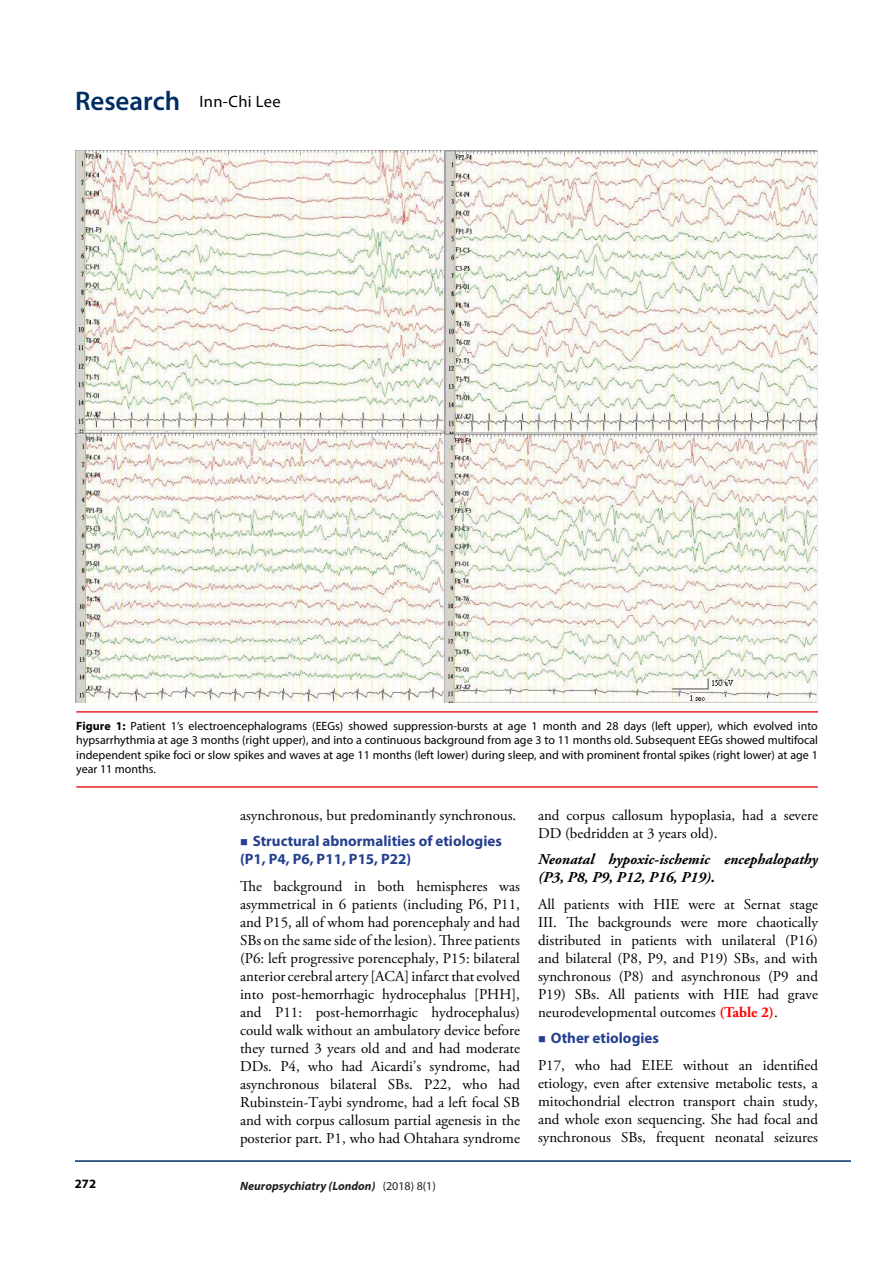
<style>
.page{position:relative;width:893px;height:1263px;background:#fff}
.page>*{position:absolute;margin:0;border:0;box-sizing:border-box;transform-origin:0 0}
.t1{font:16.5px "Myriad Pro";letter-spacing:.02em;color:#000}
.t2{font:15px/18px "Adobe Garamond Pro";color:#000;text-align:justify}
.t3{font:700 15px/18px "Myriad Pro";color:#25408f}
.t4{font:italic 700 15px/18px "Adobe Garamond Pro";color:#000}
.t5{font:700 12.75px "Myriad Pro";color:#000}
.t6{font:12px/14.4px "Myriad Pro";color:#000;text-align:justify}
.t7{font:italic 700 12px "Myriad Pro";color:#231f20}
.s1{font-weight:600;font-size:27px;color:#002d62}
.s2{font-weight:700}
.s3{font-weight:700;color:#f00}
.s4{font-weight:400;font-style:normal}
</style>
<div class="page">
<hr style="left:75px;top:1160px;width:776px;height:2px;background:#002d62">
<img style="left:76px;top:151px;width:742px;height:551px">
<hr style="left:76px;top:711px;width:742px;height:2px;background:#ed2124">
<hr style="left:76px;top:786px;width:742px;height:2px;background:#ed2124">
<p class="t1" style="left:75px;top:92px;width:207px"><span class="s1">Research</span> Inn-Chi Lee</p>
<p class="t6" style="left:76px;top:718px;width:743px"><span class="s2">Figure 1:</span> Patient 1’s electroencephalograms (EEGs) showed suppression-bursts at age 1 month and 28 days (left upper), which evolved into hypsarrhythmia at age 3 months (right upper), and into a continuous background from age 3 to 11 months old. Subsequent EEGs showed multifocal independent spike foci or slow spikes and waves at age 11 months (left lower) during sleep, and with prominent frontal spikes (right lower) at age 1 year 11 months.</p>
<p class="t2" style="left:240px;top:807px;width:278px">asynchronous, but predominantly synchronous.</p>
<p class="t3" style="left:240px;top:832px;width:263px;text-indent:13px">Structural abnormalities of etiologies (P1, P4, P6, P11, P15, P22)</p>
<p class="t2" style="left:240px;top:878px;width:281px">The background in both hemispheres was asymmetrical in 6 patients (including P6, P11, and P15, all of whom had porencephaly and had SBs on the same side of the lesion). Three patients (P6: left progressive porencephaly, P15: bilateral anterior cerebral artery [ACA] infarct that evolved into post-hemorrhagic hydrocephalus [PHH], and P11: post-hemorrhagic hydrocephalus) could walk without an ambulatory device before they turned 3 years old and and had moderate DDs. P4, who had Aicardi’s syndrome, had asynchronous bilateral SBs. P22, who had Rubinstein-Taybi syndrome, had a left focal SB and with corpus callosum partial agenesis in the posterior part. P1, who had Ohtahara syndrome</p>
<p class="t2" style="left:538px;top:807px;width:281px">and corpus callosum hypoplasia, had a severe<br>DD (bedridden at 3 years old).</p>
<p class="t4" style="left:538px;top:851px;width:281px">Neonatal hypoxic-ischemic encephalopathy (P3, P8, P9, P12, P16, P19).</p>
<p class="t2" style="left:538px;top:896px;width:281px">All patients with HIE were at Sernat stage III. The backgrounds were more chaotically distributed in patients with unilateral (P16) and bilateral (P8, P9, and P19) SBs, and with synchronous (P8) and asynchronous (P9 and P19) SBs. All patients with HIE had grave neurodevelopmental outcomes <span class="s3">(Table 2)</span>.</p>
<p class="t3" style="left:551px;top:1029px;width:110px">Other etiologies</p>
<p class="t2" style="left:538px;top:1057px;width:281px">P17, who had EIEE without an identified etiology, even after extensive metabolic tests, a mitochondrial electron transport chain study, and whole exon sequencing. She had focal and synchronous SBs, frequent neonatal seizures</p>
<p class="t5" style="left:75px;top:1176px;width:23px">272</p>
<p class="t7" style="left:240px;top:1178px;width:197px">Neuropsychiatry (London) <span class="s4">(2018) 8(1)</span></p>
</div>
